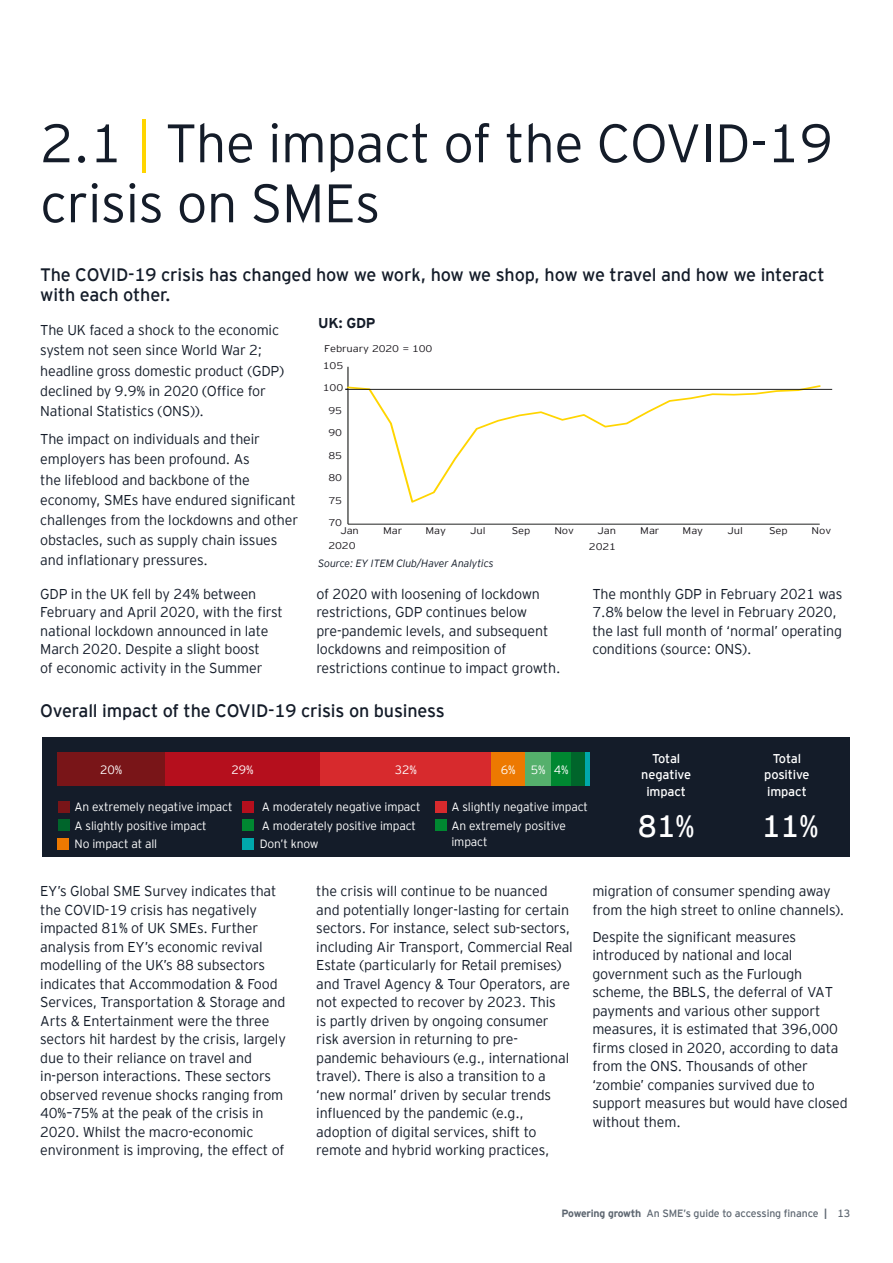
<style>
.page{position:relative;width:893px;height:1263px;background:#fff}
.page>*{position:absolute;margin:0;border:0;box-sizing:border-box;transform-origin:0 0}
.t1{font:300 54px/60px "EY Interstate";letter-spacing:-.01em;color:#141c29}
.t2{font:300 30.75px "EY Interstate";color:#fff}
.t3{font:18px/20.7px "EY Interstate";letter-spacing:-.01em;color:#141c29}
.t4{font:300 14.25px/18.5px "EY Interstate";letter-spacing:-.01em;color:#141c29}
.t5{font:700 14.25px "EY Interstate";color:#141c29}
.t6{font:300 12.75px/16.6px "EY Interstate";letter-spacing:-.01em;color:#fff;text-align:center}
.t7{font:300 12px "EY Interstate";letter-spacing:-.01em;color:#fff}
.t8{font:10.5px "EY Interstate";letter-spacing:-.01em;color:#5f6872}
.t9{font:italic 300 10.5px "EY Interstate";letter-spacing:-.01em;color:#141c29}
.t10{font:300 9.75px "EY Interstate";letter-spacing:-.01em;color:#1a171c;scale:1.15 1}
.s1{color:#ffd500}
.s2{font-weight:700}
</style>
<div class="page">
<hr style="left:347px;top:367px;width:1px;height:157px;background:#111211">
<hr style="left:348px;top:524px;width:472px;height:1px;background:#111211">
<svg style="left:346px;top:384px;width:476px;height:120px"></svg>
<hr style="left:346px;top:389px;width:486px;height:1px;background:#111211">
<div style="left:43px;top:737px;width:807px;height:119px;background:#141c29"></div>
<div style="left:58px;top:752px;width:107px;height:34px;background:#791518"></div>
<div style="left:165px;top:752px;width:155px;height:34px;background:#b50f1d"></div>
<div style="left:320px;top:752px;width:171px;height:34px;background:#d72a2d"></div>
<div style="left:491px;top:752px;width:34px;height:34px;background:#ed7901"></div>
<div style="left:585px;top:752px;width:5px;height:34px;background:#00a8ac"></div>
<div style="left:571px;top:752px;width:14px;height:34px;background:#00652b"></div>
<div style="left:551px;top:752px;width:20px;height:34px;background:#008731"></div>
<div style="left:525px;top:752px;width:26px;height:34px;background:#55b06c"></div>
<div style="left:58px;top:801px;width:11px;height:11px;background:#791518"></div>
<div style="left:58px;top:820px;width:11px;height:11px;background:#00652b"></div>
<div style="left:243px;top:801px;width:11px;height:11px;background:#b50f1d"></div>
<div style="left:243px;top:820px;width:11px;height:11px;background:#008731"></div>
<div style="left:436px;top:801px;width:11px;height:11px;background:#d72a2d"></div>
<div style="left:436px;top:820px;width:11px;height:11px;background:#008731"></div>
<div style="left:58px;top:838px;width:11px;height:11px;background:#ed7901"></div>
<div style="left:243px;top:838px;width:11px;height:11px;background:#00a8ac"></div>
<h1 class="t1" style="left:40px;top:110px;width:794px">2.1 <span class="s1">|</span> The impact of the COVID-19 crisis on SMEs</h1>
<p class="t3" style="left:40px;top:263px;width:786px">The COVID-19 crisis has changed how we work, how we shop, how we travel and how we interact with each other.</p>
<p class="t5" style="left:318px;top:312px;width:59px">UK: GDP</p>
<p class="t4" style="left:40px;top:319px;width:245px;line-height:20.1px">The UK faced a shock to the economic system not seen since World War 2; headline gross domestic product (GDP) declined by 9.9% in 2020 (Office for National Statistics (ONS)).</p>
<p class="t4" style="left:40px;top:428px;width:259px;line-height:20.1px">The impact on individuals and their employers has been profound. As<br>the lifeblood and backbone of the economy, SMEs have endured significant challenges from the lockdowns and other obstacles, such as supply chain issues and inflationary pressures.</p>
<p class="t4" style="left:40px;top:584px;width:244px">GDP in the UK fell by 24% between February and April 2020, with the first national lockdown announced in late March 2020. Despite a slight boost<br>of economic activity in the Summer</p>
<p class="t4" style="left:316px;top:584px;width:246px">of 2020 with loosening of lockdown restrictions, GDP continues below pre-pandemic levels, and subsequent lockdowns and reimposition of restrictions continue to impact growth.</p>
<p class="t4" style="left:592px;top:584px;width:252px">The monthly GDP in February 2021 was 7.8% below the level in February 2020, the last full month of ‘normal’ operating conditions (source: ONS).</p>
<p class="t10" style="left:324px;top:342px;width:96px">February 2020 = 100</p>
<p class="t10" style="left:323px;top:358px;width:19px">105</p>
<p class="t10" style="left:323px;top:381px;width:19px">100</p>
<p class="t10" style="left:328px;top:403px;width:13px">95</p>
<p class="t10" style="left:328px;top:426px;width:13px">90</p>
<p class="t10" style="left:328px;top:448px;width:13px">85</p>
<p class="t10" style="left:328px;top:471px;width:13px">80</p>
<p class="t10" style="left:328px;top:493px;width:13px">75</p>
<p class="t10" style="left:328px;top:516px;width:13px">70</p>
<p class="t10" style="left:383px;top:524px;width:18px">Mar</p>
<p class="t10" style="left:425px;top:524px;width:19px">May</p>
<p class="t10" style="left:470px;top:524px;width:15px">Jul</p>
<p class="t10" style="left:512px;top:524px;width:18px">Sep</p>
<p class="t10" style="left:554px;top:524px;width:19px">Nov</p>
<p class="t10" style="left:598px;top:524px;width:18px">Jan</p>
<p class="t10" style="left:640px;top:524px;width:18px">Mar</p>
<p class="t10" style="left:683px;top:524px;width:19px">May</p>
<p class="t10" style="left:728px;top:524px;width:15px">Jul</p>
<p class="t10" style="left:769px;top:524px;width:18px">Sep</p>
<p class="t10" style="left:812px;top:524px;width:19px">Nov</p>
<p class="t10" style="left:340px;top:524px;width:18px">Jan</p>
<p class="t10" style="left:328px;top:539px;width:25px">2020</p>
<p class="t10" style="left:589px;top:540px;width:25px">2021</p>
<p class="t9" style="left:318px;top:556px;width:177px">Source: EY ITEM Club/Haver Analytics</p>
<p class="t3" style="left:40px;top:699px;width:406px">Overall impact of the COVID-19 crisis on business</p>
<p class="t7" style="left:100px;top:761px;width:24px">20%</p>
<p class="t7" style="left:231px;top:761px;width:24px">29%</p>
<p class="t7" style="left:395px;top:761px;width:24px">32%</p>
<p class="t7" style="left:501px;top:761px;width:16px">6%</p>
<p class="t7" style="left:531px;top:761px;width:39px">5% 4%</p>
<p class="t7" style="left:75px;top:798px;width:160px">An extremely negative impact</p>
<p class="t7" style="left:262px;top:798px;width:160px">A moderately negative impact</p>
<p class="t7" style="left:451px;top:798px;width:138px">A slightly negative impact</p>
<p class="t7" style="left:75px;top:817px;width:134px">A slightly positive impact</p>
<p class="t7" style="left:262px;top:817px;width:156px">A moderately positive impact</p>
<p class="t7" style="left:451px;top:817px;width:116px">An extremely positive</p>
<p class="t7" style="left:260px;top:835px;width:60px">Don’t know</p>
<p class="t7" style="left:451px;top:833px;width:38px">impact</p>
<p class="t7" style="left:75px;top:835px;width:84px">No impact at all</p>
<p class="t6" style="left:641px;top:749px;width:51px">Total negative impact</p>
<h2 class="t2" style="left:638px;top:804px;width:58px">81%</h2>
<h2 class="t2" style="left:762px;top:804px;width:58px">11%</h2>
<p class="t6" style="left:764px;top:749px;width:47px">Total positive impact</p>
<p class="t4" style="left:40px;top:881px;width:247px">EY’s Global SME Survey indicates that the COVID-19 crisis has negatively impacted 81% of UK SMEs. Further analysis from EY’s economic revival modelling of the UK’s 88 subsectors indicates that Accommodation &amp; Food Services, Transportation &amp; Storage and Arts &amp; Entertainment were the three sectors hit hardest by the crisis, largely due to their reliance on travel and in-person interactions. These sectors observed revenue shocks ranging from 40%–75% at the peak of the crisis in 2020. Whilst the macro-economic environment is improving, the effect of</p>
<p class="t4" style="left:316px;top:881px;width:258px">the crisis will continue to be nuanced and potentially longer-lasting for certain sectors. For instance, select sub-sectors, including Air Transport, Commercial Real Estate (particularly for Retail premises) and Travel Agency &amp; Tour Operators, are not expected to recover by 2023. This<br>is partly driven by ongoing consumer risk aversion in returning to pre&shy;pandemic behaviours (e.g., international travel). There is also a transition to a ‘new normal’ driven by secular trends influenced by the pandemic (e.g., adoption of digital services, shift to remote and hybrid working practices,</p>
<p class="t4" style="left:592px;top:881px;width:253px">migration of consumer spending away from the high street to online channels).</p>
<p class="t4" style="left:592px;top:926px;width:257px">Despite the significant measures introduced by national and local government such as the Furlough scheme, the BBLS, the deferral of VAT payments and various other support measures, it is estimated that 396,000 firms closed in 2020, according to data from the ONS. Thousands of other ‘zombie’ companies survived due to support measures but would have closed without them.</p>
<p class="t8" style="left:562px;top:1206px;width:290px"><span class="s2">Powering growth</span> An SME’s guide to accessing finance <span class="s2">|</span> 13</p>
</div>
